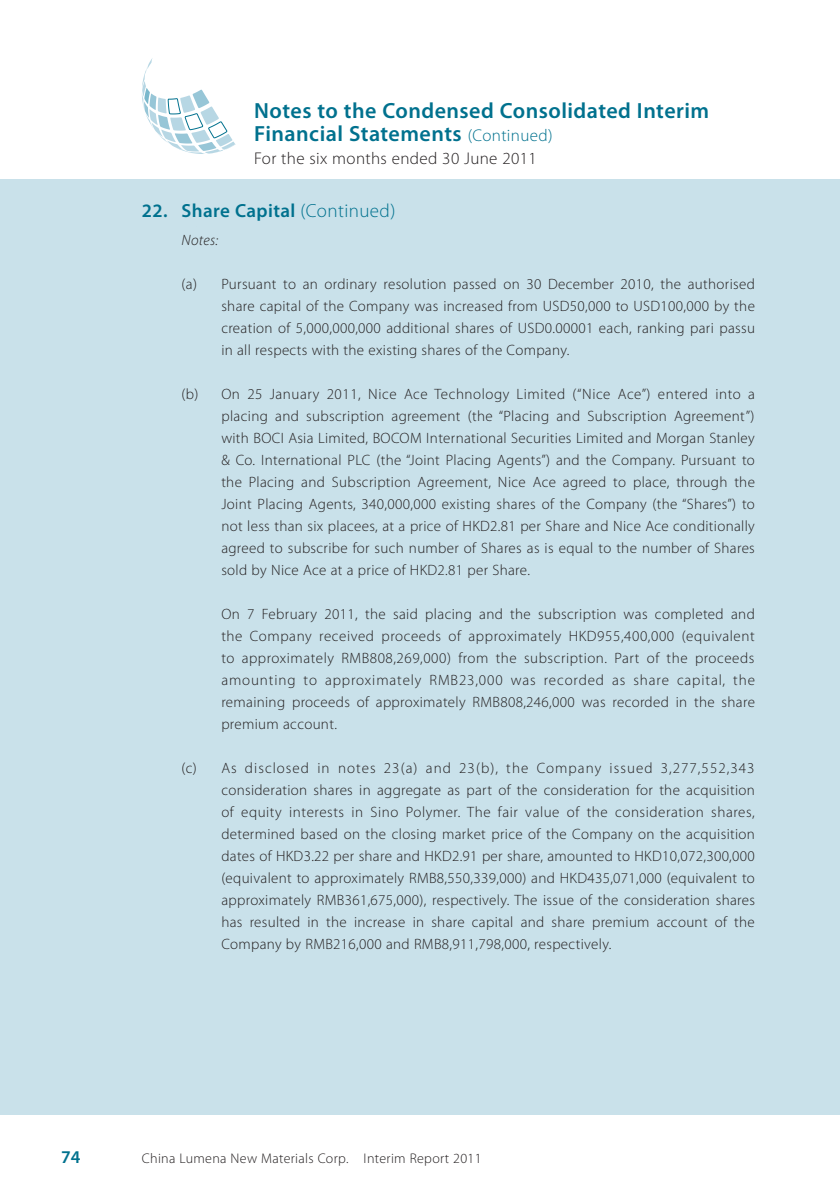
<style>
.page{position:relative;width:840px;height:1191px;background:#fff}
.page>*{position:absolute;margin:0;border:0;box-sizing:border-box;transform-origin:0 0}
.t1{font:600 22px/23.2px "Myriad Pro";letter-spacing:.02em;color:#00718e}
.t2{font:600 19px "Myriad Pro";letter-spacing:.02em;color:#00718e}
.t3{font:600 18px "Myriad Pro";color:#00718e}
.t4{font:300 17px "Myriad Pro";letter-spacing:.02em;color:#231f20}
.t5{font:300 15px/22px "Myriad Pro";letter-spacing:.02em;color:#231f20;text-align:justify}
.t6{font:italic 300 15px "Myriad Pro";letter-spacing:.02em;color:#231f20}
.t7{font:300 14px "Myriad Pro";letter-spacing:.02em;color:#231f20}
.s1{font-weight:300;font-size:17px}
.s2{font-weight:300}
</style>
<div class="page">
<div style="left:0;top:179px;width:839px;height:936px;background:#c9e1ea"></div>
<svg style="left:142px;top:58px;width:93px;height:96px"></svg>
<h1 class="t1" style="left:254px;top:98px;width:456px">Notes to the Condensed Consolidated Interim<br>Financial Statements <span class="s1">(Continued)</span></h1>
<p class="t4" style="left:254px;top:149px;width:284px">For the six months ended 30 June 2011</p>
<p class="t2" style="left:142px;top:199px;width:255px">22. Share Capital <span class="s2">(Continued)</span></p>
<p class="t6" style="left:181px;top:232px;width:38px">Notes:</p>
<p class="t5" style="left:221px;top:273px;width:535px;text-indent:-40px">(a) Pursuant to an ordinary resolution passed on 30 December 2010, the authorised share capital of the Company was increased from USD50,000 to USD100,000 by the creation of 5,000,000,000 additional shares of USD0.00001 each, ranking pari passu in all respects with the existing shares of the Company.</p>
<p class="t5" style="left:221px;top:383px;width:535px;text-indent:-40px">(b) On 25 January 2011, Nice Ace Technology Limited (“Nice Ace”) entered into a placing and subscription agreement (the “Placing and Subscription Agreement”) with BOCI Asia Limited, BOCOM International Securities Limited and Morgan Stanley &amp; Co. International PLC (the “Joint Placing Agents”) and the Company. Pursuant to the Placing and Subscription Agreement, Nice Ace agreed to place, through the Joint Placing Agents, 340,000,000 existing shares of the Company (the “Shares”) to not less than six placees, at a price of HKD2.81 per Share and Nice Ace conditionally agreed to subscribe for such number of Shares as is equal to the number of Shares sold by Nice Ace at a price of HKD2.81 per Share.</p>
<p class="t5" style="left:221px;top:603px;width:535px">On 7 February 2011, the said placing and the subscription was completed and the Company received proceeds of approximately HKD955,400,000 (equivalent to approximately RMB808,269,000) from the subscription. Part of the proceeds amounting to approximately RMB23,000 was recorded as share capital, the remaining proceeds of approximately RMB808,246,000 was recorded in the share premium account.</p>
<p class="t5" style="left:221px;top:757px;width:535px;text-indent:-40px">(c) As disclosed in notes 23(a) and 23(b), the Company issued 3,277,552,343 consideration shares in aggregate as part of the consideration for the acquisition of equity interests in Sino Polymer. The fair value of the consideration shares, determined based on the closing market price of the Company on the acquisition dates of HKD3.22 per share and HKD2.91 per share, amounted to HKD10,072,300,000 (equivalent to approximately RMB8,550,339,000) and HKD435,071,000 (equivalent to approximately RMB361,675,000), respectively. The issue of the consideration shares has resulted in the increase in share capital and share premium account of the Company by RMB216,000 and RMB8,911,798,000, respectively.</p>
<p class="t3" style="left:61px;top:1145px;width:21px">74</p>
<p class="t7" style="left:142px;top:1150px;width:341px">China Lumena New Materials Corp. Interim Report 2011</p>
</div>
